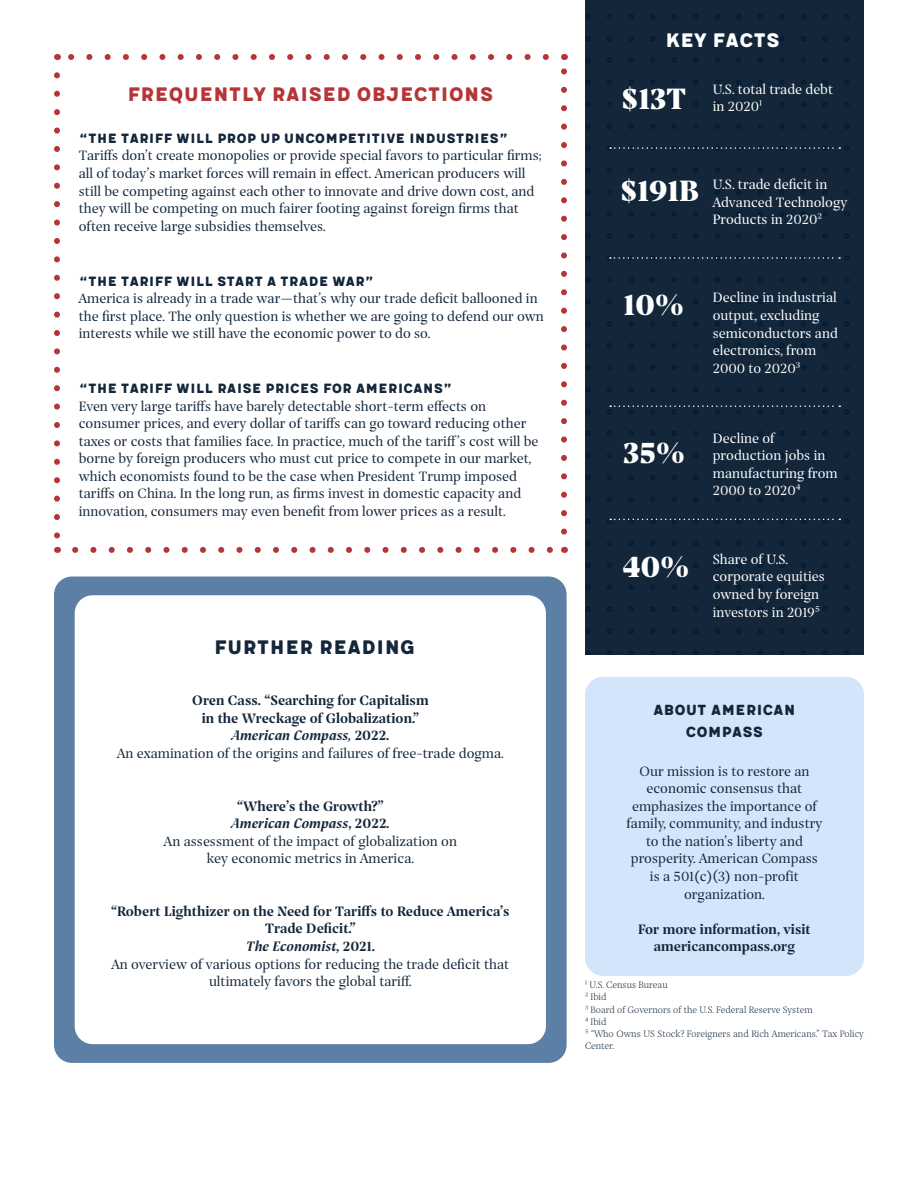
<style>
.page{position:relative;width:918px;height:1188px;background:#fff}
.page>*{position:absolute;margin:0;border:0;box-sizing:border-box;transform-origin:0 0}
.t1{font:900 31.5px "Prospectus Std";color:#fff}
.t2{font:24px "Meltow San 300";color:#b63538}
.t3{font:24px "Meltow San 300";color:#13263a}
.t4{font:24px "Meltow San 300";color:#fff}
.t5{font:18px/21.6px "Meltow San 300";color:#13263a;text-align:center}
.t6{font:16.5px "Meltow San 300";color:#13263a}
.t7{font:14.7px/17.5px "Prospectus Std";color:#13263a}
.t8{font:14.7px/17.5px "Prospectus Std";color:#fff}
.t9{font:14.7px/17.5px "Prospectus Std Bld";color:#13263a;text-align:center}
.t10{font:14.7px "Prospectus Std Bld Ital";color:#13263a}
.t11{font:300 10.2px/12.1px "Prospectus Std";color:#122639}
.s1{font-family:"Prospectus Std Bld Ital"}
.s2{font-family:"Prospectus Std Bld"}
</style>
<div class="page">
<div style="left:54px;top:577px;width:513px;height:486px;background:#5c80a5;border-radius:18px"></div>
<div style="left:585px;top:0;width:279px;height:655px;background:#13263a"></div>
<div style="left:585px;top:677px;width:279px;height:299px;background:#d2e5fa;border-radius:18px"></div>
<div style="left:75px;top:595px;width:471px;height:449px;background:#fff;border-radius:18px"></div>
<svg style="left:54px;top:75px;width:6px;height:464px"></svg>
<svg style="left:75px;top:547px;width:478px;height:6px"></svg>
<svg style="left:561px;top:68px;width:6px;height:464px"></svg>
<svg style="left:68px;top:54px;width:478px;height:6px"></svg>
<svg style="left:610px;top:147px;width:230px;height:2px"></svg>
<svg style="left:610px;top:257px;width:230px;height:2px"></svg>
<svg style="left:610px;top:405px;width:230px;height:2px"></svg>
<svg style="left:610px;top:519px;width:230px;height:1px"></svg>
<p class="t2" style="left:127px;top:79px;width:368px">Frequently Raised Objections</p>
<p class="t6" style="left:79px;top:128px;width:431px">“The Tariff will prop up uncompetitive industries”</p>
<p class="t7" style="left:79px;top:146px;width:465px">Tariffs don’t create monopolies or provide special favors to particular firms; all of today’s market forces will remain in effect. American producers will still be competing against each other to innovate and drive down cost, and they will be competing on much fairer footing against foreign firms that often receive large subsidies themselves.</p>
<p class="t6" style="left:79px;top:271px;width:297px">“The Tariff will start a trade war”</p>
<p class="t7" style="left:79px;top:289px;width:467px">America is already in a trade war—that’s why our trade deficit ballooned in the first place. The only question is whether we are going to defend our own interests while we still have the economic power to do so.</p>
<p class="t6" style="left:79px;top:378px;width:375px">“The tariff will raise prices for Americans”</p>
<p class="t7" style="left:79px;top:397px;width:461px">Even very large tariffs have barely detectable short-term effects on consumer prices, and every dollar of tariffs can go toward reducing other taxes or costs that families face. In practice, much of the tariff’s cost will be borne by foreign producers who must cut price to compete in our market, which economists found to be the case when President Trump imposed tariffs on China. In the long run, as firms invest in domestic capacity and innovation, consumers may even benefit from lower prices as a result.</p>
<p class="t3" style="left:214px;top:633px;width:203px">Further Reading</p>
<p class="t9" style="left:192px;top:691px;width:238px">Oren Cass. “Searching for Capitalism in the Wreckage of Globalization.”<br><span class="s1">American Compass,</span> 2022.</p>
<p class="t7" style="left:117px;top:744px;width:388px">An examination of the origins and failures of free-trade dogma.</p>
<p class="t9" style="left:237px;top:796px;width:148px">“Where’s the Growth?”</p>
<p class="t10" style="left:232px;top:813px;width:159px">American Compass<span class="s2">, 2022.</span></p>
<p class="t7" style="left:164px;top:832px;width:295px;text-align:center">An assessment of the impact of globalization on key economic metrics in America.</p>
<p class="t9" style="left:111px;top:902px;width:400px">“Robert Lighthizer on the Need for Tariffs to Reduce America’s<br>Trade Deficit.”</p>
<p class="t10" style="left:246px;top:936px;width:131px">The Economist<span class="s2">, 2021.</span></p>
<p class="t7" style="left:112px;top:955px;width:399px;text-align:center">An overview of various options for reducing the trade deficit that ultimately favors the global tariff.</p>
<p class="t4" style="left:665px;top:25px;width:116px">Key Facts</p>
<p class="t1" style="left:621px;top:74px;width:67px">$13T</p>
<p class="t8" style="left:713px;top:80px;width:122px">U.S. total trade debt in 2020¹</p>
<p class="t1" style="left:620px;top:166px;width:81px">$191B</p>
<p class="t8" style="left:713px;top:175px;width:136px">U.S. trade deficit in<br>Advanced Technology<br>Products in 2020²</p>
<p class="t1" style="left:624px;top:280px;width:62px">10%</p>
<p class="t1" style="left:623px;top:428px;width:63px">35%</p>
<p class="t1" style="left:623px;top:542px;width:68px">40%</p>
<p class="t8" style="left:713px;top:289px;width:127px">Decline in industrial output, excluding semiconductors and electronics, from<br>2000 to 2020³</p>
<p class="t8" style="left:713px;top:429px;width:127px">Decline of production jobs in manufacturing from<br>2000 to 2020⁴</p>
<p class="t8" style="left:713px;top:550px;width:114px">Share of U.S. corporate equities owned by foreign investors in 2019⁵</p>
<p class="t5" style="left:653px;top:699px;width:144px">About American<br>Compass</p>
<p class="t7" style="left:626px;top:762px;width:198px;text-align:center">Our mission is to restore an economic consensus that emphasizes the importance of family, community, and industry to the nation’s liberty and prosperity. American Compass is a 501(c)(3) non-profit organization.</p>
<p class="t9" style="left:638px;top:920px;width:174px">For more information, visit</p>
<p class="t9" style="left:654px;top:937px;width:143px">americancompass.org</p>
<p class="t11" style="left:585px;top:979px;width:84px">1 U.S. Census Bureau</p>
<p class="t11" style="left:585px;top:991px;width:23px">2 Ibid</p>
<p class="t11" style="left:585px;top:1003px;width:229px">3 Board of Governors of the U.S. Federal Reserve System</p>
<p class="t11" style="left:585px;top:1015px;width:23px">4 Ibid</p>
<p class="t11" style="left:585px;top:1027px;width:280px">5 “Who Owns US Stock? Foreigners and Rich Americans.” Tax Policy<br>Center.</p>
</div>
